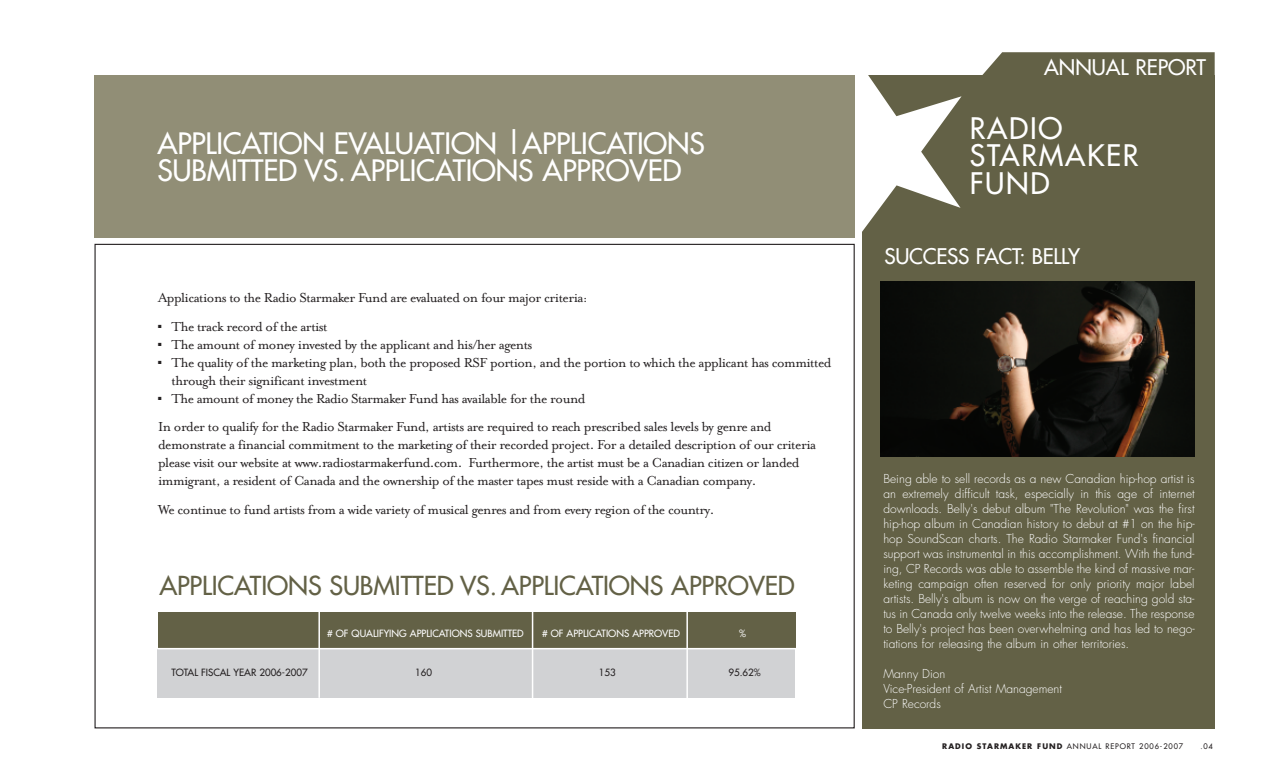
<style>
.page{position:relative;width:1269px;height:783px;background:#fff}
.page>*{position:absolute;margin:0;border:0;box-sizing:border-box;transform-origin:0 0}
.t1{font:28.95px/27.3px "Futura";letter-spacing:.06em;color:#fff}
.t2{font:28.8px/27.2px "Futura";letter-spacing:-.005em;color:#fff}
.t3{font:25.5px "Futura";letter-spacing:-.005em;color:#636146}
.t4{font:21px "Futura";letter-spacing:-.01em;color:#fff}
.t5{font:15px/18px "Mrs Eaves Roman";letter-spacing:-.035em;color:#231f20}
.t6{font:300 12px/15px "Futura";color:#fff;text-align:justify}
.t7{font:9.75px "Futura";color:#fff}
.t8{font:9.75px "Futura";color:#231f20}
.t9{font:7.5px "Futura";letter-spacing:.115em;color:#231f20}
.s1{font-weight:700}
</style>
<div class="page">
<div style="left:862px;top:75px;width:352px;height:653px;background:#636146"></div>
<img style="left:881px;top:282px;width:313px;height:174px">
<div style="left:993px;top:52px;width:222px;height:26px;background:#636146"></div>
<div style="left:94px;top:75px;width:761px;height:162px;background:#918e76"></div>
<div style="left:158px;top:649px;width:637px;height:49px;background:#d1d2d4"></div>
<div style="left:158px;top:612px;width:637px;height:37px;background:#636146"></div>
<hr style="left:157px;top:648px;width:639px;height:1px;background:#fff">
<hr style="left:318px;top:610px;width:2px;height:88px;background:#fff">
<hr style="left:532px;top:610px;width:1px;height:88px;background:#fff">
<hr style="left:686px;top:611px;width:2px;height:89px;background:#fff">
<svg style="left:774px;top:63px;width:219px;height:186px"></svg>
<h2 class="t2" style="left:157px;top:132px;width:549px">APPLICATION EVALUATION |APPLICATIONS<br>SUBMITTED VS. APPLICATIONS APPROVED</h2>
<p class="t5" style="left:158px;top:288px;width:431px">Applications to the Radio Starmaker Fund are evaluated on four major criteria:</p>
<p class="t5" style="left:158px;top:316px;width:171px">■ The track record of the artist</p>
<p class="t5" style="left:158px;top:334px;width:376px">■ The amount of money invested by the applicant and his/her agents</p>
<p class="t5" style="left:172px;top:352px;width:661px;text-indent:-14px">■ The quality of the marketing plan, both the proposed RSF portion, and the portion to which the applicant has committed through their significant investment</p>
<p class="t5" style="left:158px;top:383px;width:615px;line-height:28.5px">■ The amount of money the Radio Starmaker Fund has available for the round<br>In order to qualify for the Radio Starmaker Fund, artists are required to reach prescribed sales levels by genre and</p>
<p class="t5" style="left:158px;top:435px;width:660px">demonstrate a financial commitment to the marketing of their recorded project. For a detailed description of our criteria please visit our website at www.radiostarmakerfund.com. Furthermore, the artist must be a Canadian citizen or landed immigrant, a resident of Canada and the ownership of the master tapes must reside with a Canadian company.</p>
<p class="t5" style="left:158px;top:499px;width:558px">We continue to fund artists from a wide variety of musical genres and from every region of the country.</p>
<h3 class="t3" style="left:159px;top:573px;width:637px">APPLICATIONS SUBMITTED VS. APPLICATIONS APPROVED</h3>
<p class="t7" style="left:327px;top:628px;width:198px"># OF QUALIFYING APPLICATIONS SUBMITTED</p>
<p class="t7" style="left:542px;top:628px;width:139px"># OF APPLICATIONS APPROVED</p>
<p class="t7" style="left:739px;top:628px;width:8px">%</p>
<p class="t8" style="left:171px;top:667px;width:138px">TOTAL FISCAL YEAR 2006-2007</p>
<p class="t8" style="left:415px;top:667px;width:18px">160</p>
<p class="t8" style="left:599px;top:667px;width:18px">153</p>
<p class="t8" style="left:729px;top:667px;width:34px">95.62%</p>
<h3 class="t4" style="left:1044px;top:57px;width:163px">ANNUAL REPORT</h3>
<h1 class="t1" style="left:970px;top:117px;width:170px">RADIO<br>STARMAKER<br>FUND</h1>
<h3 class="t4" style="left:884px;top:246px;width:197px">SUCCESS FACT: BELLY</h3>
<p class="t6" style="left:883px;top:472px;width:313px">Being able to sell records as a new Canadian hip-hop artist is an extremely difficult task, especially in this age of internet downloads. Belly's debut album "The Revolution" was the first hip-hop album in Canadian history to debut at #1 on the hip&shy;hop SoundScan charts. The Radio Starmaker Fund's financial support was instrumental in this accomplishment. With the fund&shy;ing, CP Records was able to assemble the kind of massive mar&shy;keting campaign often reserved for only priority major label artists. Belly's album is now on the verge of reaching gold sta&shy;tus in Canada only twelve weeks into the release. The response to Belly's project has been overwhelming and has led to nego&shy;tiations for releasing the album in other territories.</p>
<p class="t6" style="left:883px;top:667px;width:180px;text-align:left">Manny Dion<br>Vice-President of Artist Management<br>CP Records</p>
<p class="t9" style="left:942px;top:743px;width:243px"><span class="s1">RADIO STARMAKER FUND</span> ANNUAL REPORT 2006-2007</p>
<p class="t9" style="left:1200px;top:743px;width:14px">.04</p>
</div>
